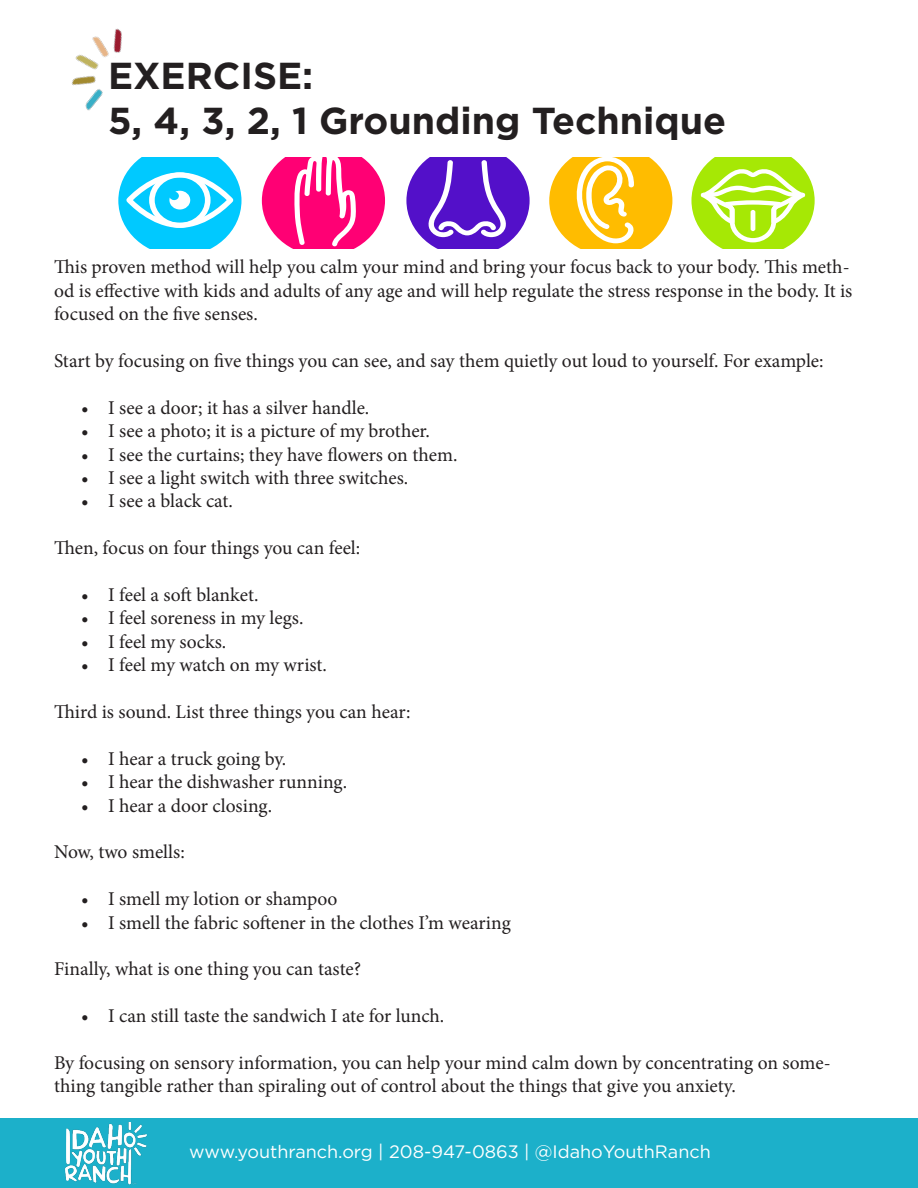
<style>
.page{position:relative;width:918px;height:1188px;background:#fff}
.page>*{position:absolute;margin:0;border:0;box-sizing:border-box;transform-origin:0 0}
.t1{font:700 37.5px "Gotham";color:#231f20}
.t2{font:19.5px/23.4px "Minion Pro";letter-spacing:-.005em;color:#231f20}
.t3{font:18px "Gotham";color:#fff}
</style>
<div class="page">
<img style="left:71px;top:28px;width:51px;height:83px">
<div style="left:0;top:1118px;width:918px;height:70px;background:#1cb0ca"></div>
<img style="left:65px;top:1122px;width:82px;height:63px">
<svg style="left:262px;top:157px;width:123px;height:91px"></svg>
<svg style="left:691px;top:157px;width:124px;height:91px"></svg>
<hr style="left:751px;top:210px;width:4px;height:21px;background:#fff;border-radius:2px">
<svg style="left:406px;top:157px;width:124px;height:91px"></svg>
<svg style="left:549px;top:157px;width:123px;height:91px"></svg>
<svg style="left:118px;top:157px;width:124px;height:91px"></svg>
<p class="t1" style="left:108px;top:51px;width:207px">EXERCISE:</p>
<p class="t1" style="left:108px;top:96px;width:620px">5, 4, 3, 2, 1 Grounding Technique</p>
<p class="t2" style="left:54px;top:256px;width:800px">This proven method will help you calm your mind and bring your focus back to your body. This meth&shy;od is effective with kids and adults of any age and will help regulate the stress response in the body. It is focused on the five senses.</p>
<p class="t2" style="left:54px;top:349px;width:771px">Start by focusing on five things you can see, and say them quietly out loud to yourself. For example:</p>
<p class="t2" style="left:81px;top:396px;width:290px">• I see a door; it has a silver handle.</p>
<p class="t2" style="left:81px;top:419px;width:351px">• I see a photo; it is a picture of my brother.</p>
<p class="t2" style="left:81px;top:443px;width:378px">• I see the curtains; they have flowers on them.</p>
<p class="t2" style="left:81px;top:466px;width:329px">• I see a light switch with three switches.</p>
<p class="t2" style="left:81px;top:490px;width:153px">• I see a black cat.</p>
<p class="t2" style="left:54px;top:536px;width:308px">Then, focus on four things you can feel:</p>
<p class="t2" style="left:81px;top:583px;width:179px">• I feel a soft blanket.</p>
<p class="t2" style="left:81px;top:607px;width:224px">• I feel soreness in my legs.</p>
<p class="t2" style="left:81px;top:630px;width:147px">• I feel my socks.</p>
<p class="t2" style="left:81px;top:653px;width:247px">• I feel my watch on my wrist.</p>
<p class="t2" style="left:54px;top:700px;width:358px">Third is sound. List three things you can hear:</p>
<p class="t2" style="left:81px;top:747px;width:207px">• I hear a truck going by.</p>
<p class="t2" style="left:81px;top:770px;width:268px">• I hear the dishwasher running.</p>
<p class="t2" style="left:81px;top:794px;width:193px">• I hear a door closing.</p>
<p class="t2" style="left:54px;top:841px;width:132px">Now, two smells:</p>
<p class="t2" style="left:81px;top:887px;width:258px">• I smell my lotion or shampoo</p>
<p class="t2" style="left:81px;top:911px;width:431px">• I smell the fabric softener in the clothes I’m wearing</p>
<p class="t2" style="left:54px;top:958px;width:309px">Finally, what is one thing you can taste?</p>
<p class="t2" style="left:81px;top:1004px;width:365px">• I can still taste the sandwich I ate for lunch.</p>
<p class="t2" style="left:54px;top:1051px;width:778px">By focusing on sensory information, you can help your mind calm down by concentrating on some&shy;thing tangible rather than spiraling out of control about the things that give you anxiety.</p>
<p class="t3" style="left:189px;top:1141px;width:523px">www.youthranch.org | 208-947-0863 | @IdahoYouthRanch</p>
</div>
